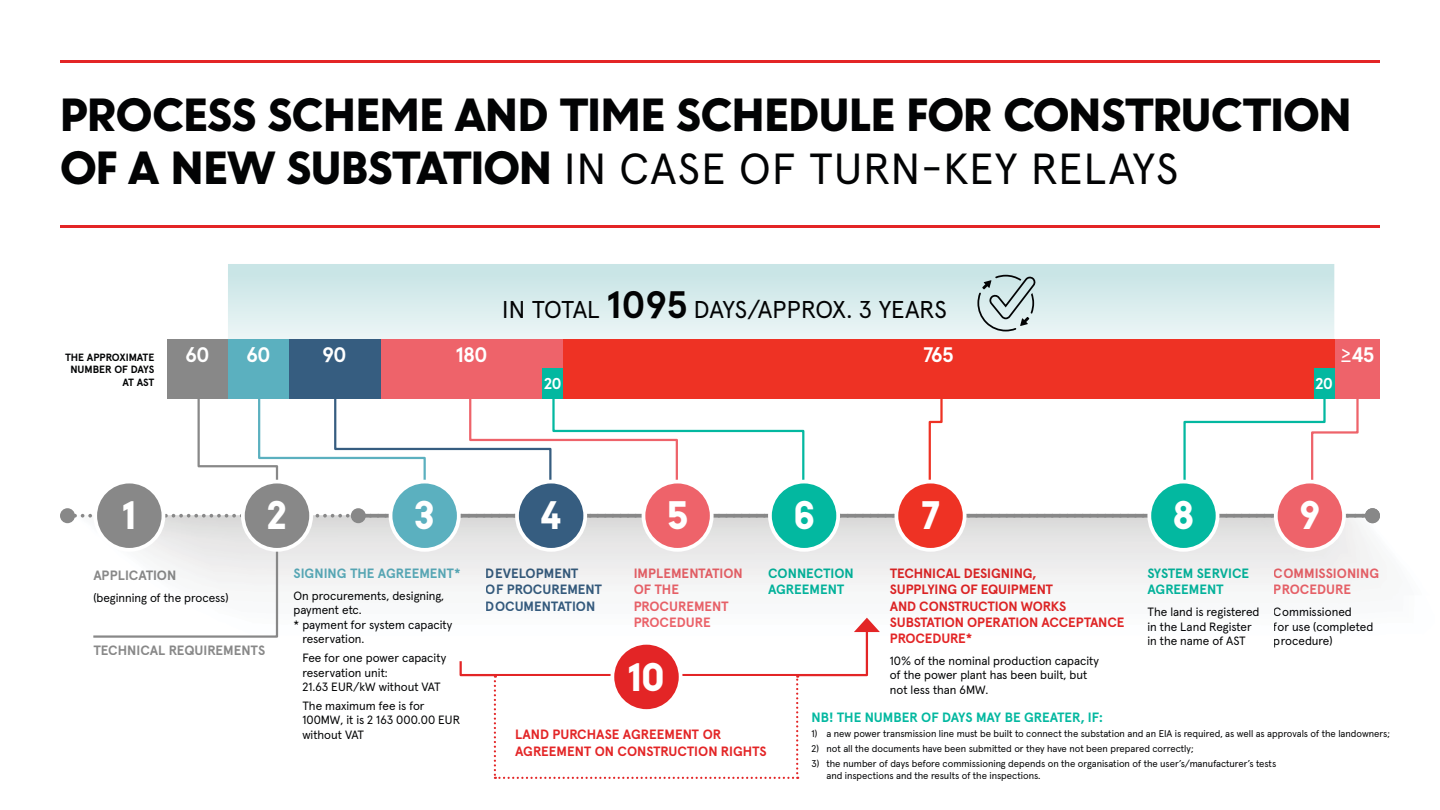
<style>
.page{position:relative;width:1440px;height:810px;background:#fff}
.page>*{position:absolute;margin:0;border:0;box-sizing:border-box;transform-origin:0 0}
.t1{font:43.5px "Apercu Pro";letter-spacing:.025em;color:#020304}
.t2{font:900 42px "U8";color:#020304}
.t3{font:900 36px "U8";color:#fff}
.t4{font:24.3px "Apercu Pro";letter-spacing:-.01em;color:#020304}
.t5{font:700 21px "Apercu Pro";letter-spacing:-.02em;color:#fff}
.t6{font:700 15.75px "Apercu Pro";color:#fff}
.t7{font:700 13.5px/16.2px "Apercu Pro";letter-spacing:-.01em;color:#e32526}
.t8{font:700 13.5px/16.2px "Apercu Pro";letter-spacing:-.005em;color:#03b8a0}
.t9{font:700 13.5px/16.2px "Apercu Pro";color:#ee636a}
.t10{font:700 13.5px/16.2px "Apercu Pro";color:#365d80}
.t11{font:700 13.5px "Apercu Pro";letter-spacing:-.005em;color:#888}
.t12{font:700 13.5px "Apercu Pro";color:#5bb0bf}
.t13{font:12px/14.4px "Apercu Pro";color:#020304}
.t14{font:700 10.5px/12.6px "Apercu Pro";letter-spacing:-.005em;color:#020304;text-align:right}
.t15{font:9.75px/12px "Apercu Pro";color:#020304}
.s1{font-family:"U8";font-weight:900;font-size:42px}
.s2{font-weight:700;font-size:38.25px}
.s3{font-weight:400}
</style>
<div class="page">
<svg style="left:228px;top:264px;width:1106px;height:75px"></svg>
<hr style="left:60px;top:60px;width:1320px;height:3px;background:#e32526">
<hr style="left:60px;top:225px;width:1320px;height:3px;background:#e32526">
<div style="left:351px;top:508px;width:15px;height:15px;background:#888;border-radius:50%"></div>
<svg style="left:75px;top:514px;width:1290px;height:4px"></svg>
<div style="left:60px;top:508px;width:15px;height:15px;background:#888;border-radius:50%"></div>
<div style="left:1365px;top:508px;width:15px;height:15px;background:#888;border-radius:50%"></div>
<div style="left:95px;top:482px;width:68px;height:68px;background:#888;border-radius:50%"></div>
<div style="left:93px;top:480px;width:72px;height:72px;border:4px solid #fff;border-radius:50%"></div>
<svg style="left:197px;top:399px;width:608px;height:81px"></svg>
<svg style="left:928px;top:399px;width:15px;height:81px"></svg>
<svg style="left:1183px;top:399px;width:176px;height:81px"></svg>
<div style="left:243px;top:482px;width:68px;height:68px;background:#888;border-radius:50%"></div>
<div style="left:241px;top:480px;width:72px;height:72px;border:4px solid #fff;border-radius:50%"></div>
<div style="left:391px;top:482px;width:68px;height:68px;background:#5bb0bf;border-radius:50%"></div>
<div style="left:389px;top:480px;width:72px;height:72px;border:4px solid #fff;border-radius:50%"></div>
<div style="left:517px;top:482px;width:68px;height:68px;background:#365d80;border-radius:50%"></div>
<div style="left:515px;top:480px;width:72px;height:72px;border:4px solid #fff;border-radius:50%"></div>
<div style="left:643px;top:482px;width:69px;height:68px;background:#ee636a;border-radius:50%"></div>
<div style="left:642px;top:480px;width:72px;height:72px;border:4px solid #fff;border-radius:50%"></div>
<div style="left:770px;top:482px;width:68px;height:68px;background:#03b8a0;border-radius:50%"></div>
<div style="left:768px;top:480px;width:72px;height:72px;border:4px solid #fff;border-radius:50%"></div>
<div style="left:896px;top:482px;width:69px;height:68px;background:#ee3224;border-radius:50%"></div>
<div style="left:895px;top:480px;width:72px;height:72px;border:4px solid #fff;border-radius:50%"></div>
<div style="left:1149px;top:482px;width:69px;height:68px;background:#03b8a0;border-radius:50%"></div>
<div style="left:1147px;top:480px;width:72px;height:72px;border:4px solid #fff;border-radius:50%"></div>
<div style="left:1276px;top:482px;width:68px;height:68px;background:#ee636a;border-radius:50%"></div>
<div style="left:1274px;top:480px;width:72px;height:72px;border:4px solid #fff;border-radius:50%"></div>
<div style="left:1334px;top:339px;width:46px;height:60px;background:#ee636a"></div>
<div style="left:563px;top:339px;width:771px;height:60px;background:#ee3224"></div>
<div style="left:380px;top:339px;width:183px;height:60px;background:#ee636a"></div>
<div style="left:289px;top:339px;width:91px;height:60px;background:#365d80"></div>
<div style="left:228px;top:339px;width:61px;height:60px;background:#5bb0bf"></div>
<div style="left:167px;top:339px;width:61px;height:60px;background:#888"></div>
<div style="left:543px;top:368px;width:20px;height:31px;background:#03b8a0"></div>
<div style="left:1314px;top:368px;width:20px;height:31px;background:#03b8a0"></div>
<svg style="left:977px;top:275px;width:61px;height:56px"></svg>
<svg style="left:458px;top:618px;width:422px;height:161px"></svg>
<div style="left:612px;top:643px;width:69px;height:68px;background:#e32526;border-radius:50%"></div>
<div style="left:610px;top:641px;width:72px;height:72px;border:4px solid #fff;border-radius:50%"></div>
<svg style="left:93px;top:549px;width:186px;height:89px"></svg>
<h2 class="t2" style="left:60px;top:82px;width:1293px">PROCESS SCHEME AND TIME SCHEDULE FOR CONSTRUCTION</h2>
<h1 class="t1" style="left:60px;top:135px;width:1120px"><span class="s1">OF A NEW SUBSTATION</span> IN CASE OF TURN-KEY RELAYS</h1>
<h3 class="t4" style="left:502px;top:291px;width:446px">IN TOTAL <span class="s2">1095</span> DAYS/APPROX. 3 YEARS</h3>
<p class="t14" style="left:65px;top:350px;width:91px">THE APPROXIMATE<br>NUMBER OF DAYS<br>AT AST</p>
<h3 class="t5" style="left:185px;top:339px;width:26px">60</h3>
<h3 class="t5" style="left:246px;top:339px;width:26px">60</h3>
<h3 class="t5" style="left:322px;top:339px;width:26px">90</h3>
<h3 class="t5" style="left:1340px;top:339px;width:36px"><span class="s3">≥</span>45</h3>
<h3 class="t5" style="left:456px;top:339px;width:33px">180</h3>
<h3 class="t5" style="left:923px;top:339px;width:32px">765</h3>
<h3 class="t6" style="left:544px;top:371px;width:19px">20</h3>
<h3 class="t6" style="left:1315px;top:371px;width:19px">20</h3>
<h3 class="t3" style="left:123px;top:487px;width:15px">1</h3>
<h3 class="t3" style="left:267px;top:487px;width:21px">2</h3>
<h3 class="t3" style="left:415px;top:487px;width:21px">3</h3>
<h3 class="t3" style="left:541px;top:487px;width:22px">4</h3>
<h3 class="t3" style="left:667px;top:487px;width:22px">5</h3>
<h3 class="t3" style="left:794px;top:487px;width:22px">6</h3>
<h3 class="t3" style="left:922px;top:487px;width:19px">7</h3>
<h3 class="t3" style="left:1173px;top:487px;width:22px">8</h3>
<h3 class="t3" style="left:1300px;top:487px;width:21px">9</h3>
<p class="t11" style="left:93px;top:565px;width:85px">APPLICATION</p>
<p class="t13" style="left:93px;top:589px;width:137px">(beginning of the process)</p>
<p class="t11" style="left:93px;top:640px;width:173px">TECHNICAL REQUIREMENTS</p>
<p class="t12" style="left:294px;top:563px;width:169px">SIGNING THE AGREEMENT*</p>
<p class="t13" style="left:294px;top:588px;width:152px">On procurements, designing,</p>
<p class="t13" style="left:294px;top:602px;width:70px">payment etc.</p>
<p class="t13" style="left:294px;top:616px;width:160px">* payment for system capacity</p>
<p class="t13" style="left:302px;top:631px;width:64px">reservation.</p>
<p class="t13" style="left:302px;top:650px;width:145px">Fee for one power capacity reservation unit:<br>21.63 EUR/kW without VAT</p>
<p class="t13" style="left:302px;top:697px;width:159px">The maximum fee is for<br>100MW, it is 2 163 000.00 EUR without VAT</p>
<p class="t10" style="left:486px;top:564px;width:118px">DEVELOPMENT<br>OF PROCUREMENT<br>DOCUMENTATION</p>
<p class="t9" style="left:634px;top:564px;width:111px">IMPLEMENTATION<br>OF THE<br>PROCUREMENT<br>PROCEDURE</p>
<p class="t8" style="left:768px;top:564px;width:87px">CONNECTION<br>AGREEMENT</p>
<p class="t7" style="left:890px;top:564px;width:236px">TECHNICAL DESIGNING,<br>SUPPLYING OF EQUIPMENT<br>AND CONSTRUCTION WORKS<br>SUBSTATION OPERATION ACCEPTANCE<br>PROCEDURE*</p>
<p class="t13" style="left:890px;top:652px;width:211px">10% of the nominal production capacity of the power plant has been built, but not less than 6MW.</p>
<h3 class="t3" style="left:628px;top:648px;width:38px">10</h3>
<p class="t8" style="left:1147px;top:564px;width:103px">SYSTEM SERVICE<br>AGREEMENT</p>
<p class="t13" style="left:1147px;top:604px;width:114px">The land is registered in the Land Register in the name of AST</p>
<p class="t9" style="left:1274px;top:564px;width:107px">COMMISSIONING<br>PROCEDURE</p>
<p class="t13" style="left:1274px;top:604px;width:101px">Commissioned<br>for use (completed procedure)</p>
<p class="t7" style="left:515px;top:726px;width:253px">LAND PURCHASE AGREEMENT OR<br>AGREEMENT ON CONSTRUCTION RIGHTS</p>
<p class="t8" style="left:812px;top:708px;width:293px">NB! THE NUMBER OF DAYS MAY BE GREATER, IF:</p>
<p class="t15" style="left:812px;top:727px;width:580px">1) a new power transmission line must be built to connect the substation and an EIA is required, as well as approvals of the landowners;</p>
<p class="t15" style="left:812px;top:742px;width:383px">2) not all the documents have been submitted or they have not been prepared correctly;</p>
<p class="t15" style="left:826px;top:757px;width:451px;text-indent:-15px">3) the number of days before commissioning depends on the organisation of the user’s/manufacturer’s tests and inspections and the results of the inspections.</p>
</div>
